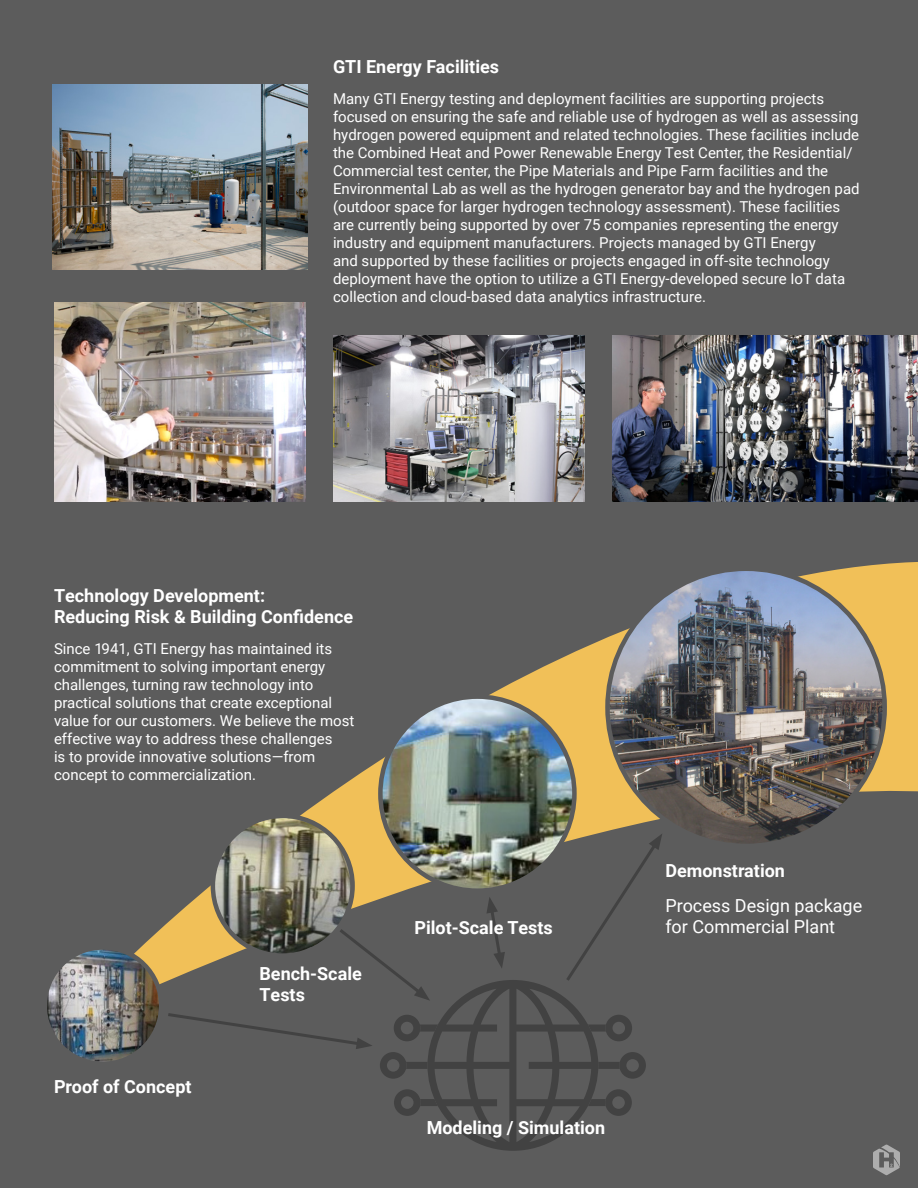
<style>
.page{position:relative;width:918px;height:1188px;background:#5c5c5c}
.page>*{position:absolute;margin:0;border:0;box-sizing:border-box;transform-origin:0 0}
.Sub1{font:700 18px/21px "Roboto";color:#fff}
.Sub1-2{font:18px "Roboto";color:#fff}
.body{font:15px/18px "Roboto";color:#fff}
</style>
<div class="page">
<svg style="left:134px;top:562px;width:784px;height:423px"></svg>
<svg style="left:873px;top:1145px;width:27px;height:30px"></svg>
<img style="left:333px;top:336px;width:252px;height:166px">
<img style="left:612px;top:336px;width:306px;height:166px">
<img style="left:608px;top:569px;width:277px;height:277px;border-radius:139px">
<img style="left:380px;top:697px;width:194px;height:194px;border-radius:97px">
<img style="left:213px;top:816px;width:140px;height:140px;border-radius:70px">
<img style="left:45px;top:947px;width:116px;height:117px;border-radius:58px">
<div style="left:42px;top:945px;width:121px;height:121px;border:4px solid #5c5c5c;border-radius:50%"></div>
<svg style="left:165px;top:833px;width:497px;height:318px"></svg>
<img style="left:54px;top:303px;width:252px;height:199px">
<img style="left:53px;top:85px;width:255px;height:185px">
<p class="Sub1" style="left:333px;top:55px;width:168px">GTI Energy Facilities</p>
<p class="body" style="left:333px;top:89px;width:528px">Many GTI Energy testing and deployment facilities are supporting projects focused on ensuring the safe and reliable use of hydrogen as well as assessing hydrogen powered equipment and related technologies. These facilities include the Combined Heat and Power Renewable Energy Test Center, the Residential/ Commercial test center, the Pipe Materials and Pipe Farm facilities and the Environmental Lab as well as the hydrogen generator bay and the hydrogen pad (outdoor space for larger hydrogen technology assessment). These facilities are currently being supported by over 75 companies representing the energy industry and equipment manufacturers. Projects managed by GTI Energy<br>and supported by these facilities or projects engaged in off-site technology deployment have the option to utilize a GTI Energy-developed secure IoT data collection and cloud-based data analytics infrastructure.</p>
<p class="Sub1" style="left:54px;top:584px;width:301px">Technology Development:<br>Reducing Risk &amp; Building Confidence</p>
<p class="body" style="left:54px;top:639px;width:302px">Since 1941, GTI Energy has maintained its commitment to solving important energy challenges, turning raw technology into practical solutions that create exceptional value for our customers. We believe the most effective way to address these challenges<br>is to provide innovative solutions—from concept to commercialization.</p>
<p class="Sub1" style="left:54px;top:1075px;width:139px">Proof of Concept</p>
<p class="Sub1" style="left:260px;top:963px;width:104px">Bench-Scale<br>Tests</p>
<p class="Sub1" style="left:665px;top:860px;width:121px">Demonstration</p>
<p class="Sub1-2" style="left:665px;top:893px;width:198px">Process Design package</p>
<p class="Sub1" style="left:414px;top:916px;width:140px">Pilot-Scale Tests</p>
<p class="Sub1-2" style="left:665px;top:914px;width:171px">for Commercial Plant</p>
<p class="Sub1" style="left:427px;top:1116px;width:180px">Modeling / Simulation</p>
</div>
